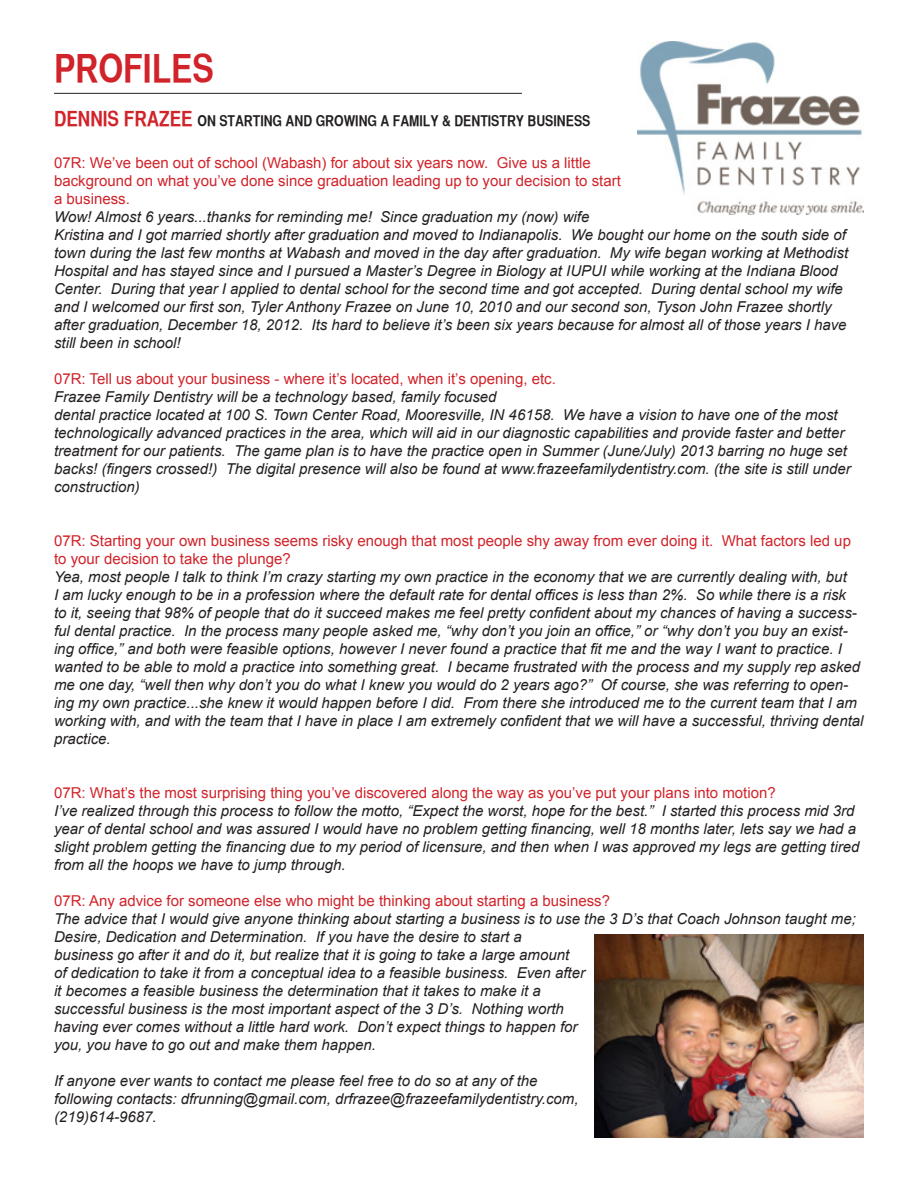
<style>
.page{position:relative;width:918px;height:1188px;background:#fff}
.page>*{position:absolute;margin:0;border:0;box-sizing:border-box;transform-origin:0 0}
.t1{font:39px "Helvetica CY Bold";color:#d1232a}
.t2{font:italic 15px/18px "Arial";color:#231f20}
.t3{font:15px/18px "Arial";color:#d1232a}
.t4{font:15px "Helvetica CY Bold";color:#231f20}
.s1{font-size:21px;color:#d1232a}
</style>
<div class="page">
<hr style="left:54px;top:93px;width:468px;height:1px;background:#231f20">
<img style="left:638px;top:41px;width:225px;height:174px">
<img style="left:594px;top:935px;width:270px;height:202px">
<p class="t1" style="left:54px;top:45px;width:161px">PROFILES</p>
<p class="t4" style="left:54px;top:112px;width:538px"><span class="s1">DENNIS FRAZEE</span> ON STARTING AND GROWING A FAMILY &amp; DENTISTRY BUSINESS</p>
<p class="t3" style="left:54px;top:154px;width:538px">07R: We’ve been out of school (Wabash) for about six years now. Give us a little</p>
<p class="t3" style="left:54px;top:172px;width:568px">background on what you’ve done since graduation leading up to your decision to start</p>
<p class="t3" style="left:54px;top:190px;width:77px">a business.</p>
<p class="t2" style="left:54px;top:208px;width:537px">Wow! Almost 6 years...thanks for reminding me! Since graduation my (now) wife</p>
<p class="t2" style="left:54px;top:226px;width:796px">Kristina and I got married shortly after graduation and moved to Indianapolis. We bought our home on the south side of town during the last few months at Wabash and moved in the day after graduation. My wife began working at Methodist Hospital and has stayed since and I pursued a Master’s Degree in Biology at IUPUI while working at the Indiana Blood Center. During that year I applied to dental school for the second time and got accepted. During dental school my wife and I welcomed our first son, Tyler Anthony Frazee on June 10, 2010 and our second son, Tyson John Frazee shortly after graduation, December 18, 2012. Its hard to believe it’s been six years because for almost all of those years I have still been in school!</p>
<p class="t3" style="left:54px;top:370px;width:503px">07R: Tell us about your business - where it’s located, when it’s opening, etc.</p>
<p class="t2" style="left:54px;top:388px;width:444px">Frazee Family Dentistry will be a technology based, family focused</p>
<p class="t2" style="left:54px;top:406px;width:798px">dental practice located at 100 S. Town Center Road, Mooresville, IN 46158. We have a vision to have one of the most technologically advanced practices in the area, which will aid in our diagnostic capabilities and provide faster and better treatment for our patients. The game plan is to have the practice open in Summer (June/July) 2013 barring no huge set backs! (fingers crossed!) The digital presence will also be found at www.frazeefamilydentistry.com. (the site is still under construction)</p>
<p class="t3" style="left:54px;top:532px;width:799px">07R: Starting your own business seems risky enough that most people shy away from ever doing it. What factors led up to your decision to take the plunge?</p>
<p class="t2" style="left:54px;top:568px;width:811px">Yea, most people I talk to think I’m crazy starting my own practice in the economy that we are currently dealing with, but<br>I am lucky enough to be in a profession where the default rate for dental offices is less than 2%. So while there is a risk<br>to it, seeing that 98% of people that do it succeed makes me feel pretty confident about my chances of having a success&shy;ful dental practice. In the process many people asked me, “why don’t you join an office,” or “why don’t you buy an exist&shy;ing office,” and both were feasible options, however I never found a practice that fit me and the way I want to practice. I wanted to be able to mold a practice into something great. I became frustrated with the process and my supply rep asked me one day, “well then why don’t you do what I knew you would do 2 years ago?” Of course, she was referring to open&shy;ing my own practice...she knew it would happen before I did. From there she introduced me to the current team that I am working with, and with the team that I have in place I am extremely confident that we will have a successful, thriving dental practice.</p>
<p class="t3" style="left:54px;top:784px;width:723px">07R: What’s the most surprising thing you’ve discovered along the way as you’ve put your plans into motion?</p>
<p class="t2" style="left:54px;top:802px;width:807px">I’ve realized through this process to follow the motto, “Expect the worst, hope for the best.” I started this process mid 3rd year of dental school and was assured I would have no problem getting financing, well 18 months later, lets say we had a slight problem getting the financing due to my period of licensure, and then when I was approved my legs are getting tired from all the hoops we have to jump through.</p>
<p class="t3" style="left:54px;top:892px;width:558px">07R: Any advice for someone else who might be thinking about starting a business?</p>
<p class="t2" style="left:54px;top:910px;width:803px">The advice that I would give anyone thinking about starting a business is to use the 3 D’s that Coach Johnson taught me;<br>Desire, Dedication and Determination. If you have the desire to start a</p>
<p class="t2" style="left:54px;top:946px;width:517px">business go after it and do it, but realize that it is going to take a large amount</p>
<p class="t2" style="left:54px;top:964px;width:533px">of dedication to take it from a conceptual idea to a feasible business. Even after</p>
<p class="t2" style="left:54px;top:982px;width:488px">it becomes a feasible business the determination that it takes to make it a</p>
<p class="t2" style="left:54px;top:1000px;width:511px">successful business is the most important aspect of the 3 D’s. Nothing worth</p>
<p class="t2" style="left:54px;top:1018px;width:525px">having ever comes without a little hard work. Don’t expect things to happen for</p>
<p class="t2" style="left:54px;top:1036px;width:323px">you, you have to go out and make them happen.</p>
<p class="t2" style="left:54px;top:1072px;width:485px">If anyone ever wants to contact me please feel free to do so at any of the</p>
<p class="t2" style="left:54px;top:1090px;width:526px">following contacts: dfrunning@gmail.com, drfrazee@frazeefamilydentistry.com,</p>
<p class="t2" style="left:54px;top:1108px;width:104px">(219)614-9687.</p>
</div>
